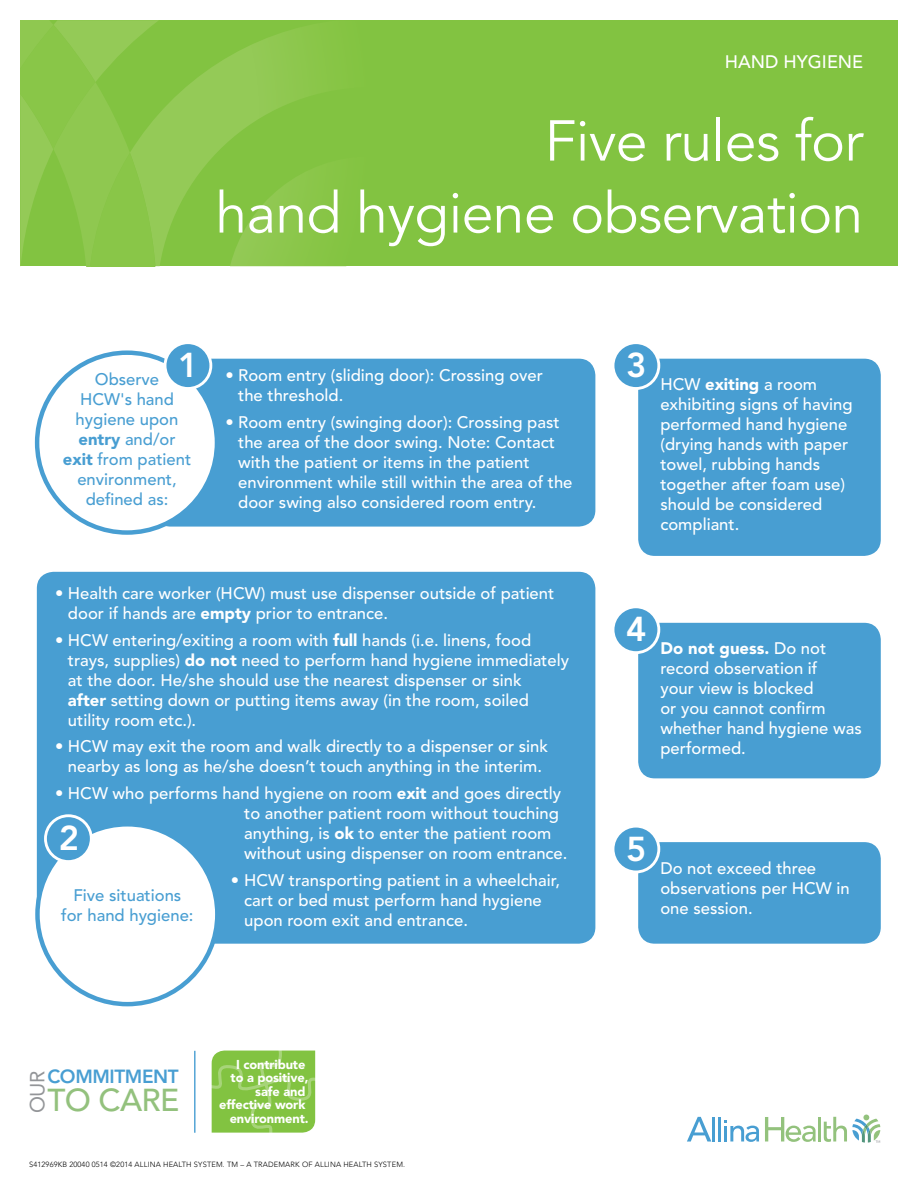
<style>
.page{position:relative;width:918px;height:1188px;background:#fff}
.page>*{position:absolute;margin:0;border:0;box-sizing:border-box;transform-origin:0 0}
.t1{font:57px/72px "Avenir LT Std";letter-spacing:-.01em;color:#fff;text-align:right}
.t2{font:800 34.35px "Avenir LT Std";color:#fff}
.t3{font:500 31.5px "Avenir LT Std";letter-spacing:-.02em;color:#93c17d}
.t4{font:20.4px "Avenir LT Std";color:#939598}
.t5{font:800 18.9px "Avenir LT Std";letter-spacing:-.02em;color:#489ed2}
.t6{font:500 18px "Avenir LT Std";color:#fff}
.t7{font:500 16.65px/20px "Avenir LT Std";color:#fff}
.t8{font:500 16.65px/20px "Avenir LT Std";color:#489ed2;text-align:center}
.t9{font:900 12.9px/13.5px "Avenir LT Std";letter-spacing:-.01em;color:#fff;text-align:right}
.t10{font:300 7.5px "Avenir LT Std";letter-spacing:.02em;color:#000}
.s1{font-weight:900}
</style>
<div class="page">
<div style="left:20px;top:20px;width:878px;height:246px;background:#82c341"></div>
<svg style="left:157px;top:20px;width:152px;height:246px"></svg>
<svg style="left:20px;top:20px;width:137px;height:246px"></svg>
<hr style="left:194px;top:1051px;width:2px;height:82px;background:#489ed2">
<svg style="left:212px;top:1050px;width:103px;height:83px;background:#88c54a"></svg>
<div style="left:153px;top:358px;width:443px;height:170px;background:#489ed2;border-radius:18px"></div>
<div style="left:152px;top:357px;width:445px;height:172px;border:2px solid #fff;border-radius:18px"></div>
<div style="left:36px;top:571px;width:560px;height:374px;background:#489ed2;border-radius:18px"></div>
<div style="left:35px;top:570px;width:562px;height:376px;border:2px solid #fff;border-radius:18px"></div>
<div style="left:37px;top:353px;width:180px;height:180px;background:#fff;border-radius:50%"></div>
<div style="left:35px;top:350px;width:184px;height:185px;border:4px solid #489ed2;border-radius:50%"></div>
<div style="left:165px;top:343px;width:46px;height:46px;background:#489ed2;border-radius:50%"></div>
<div style="left:164px;top:341px;width:48px;height:49px;border:3px solid #fff;border-radius:50%"></div>
<div style="left:37px;top:824px;width:180px;height:180px;background:#fff;border-radius:50%"></div>
<div style="left:35px;top:822px;width:185px;height:184px;border:4px solid #489ed2;border-radius:50%"></div>
<div style="left:45px;top:816px;width:46px;height:46px;background:#489ed2;border-radius:50%"></div>
<div style="left:44px;top:814px;width:49px;height:49px;border:3px solid #fff;border-radius:50%"></div>
<div style="left:637px;top:358px;width:245px;height:199px;background:#489ed2;border-radius:18px"></div>
<div style="left:636px;top:357px;width:247px;height:201px;border:2px solid #fff;border-radius:18px"></div>
<div style="left:613px;top:343px;width:46px;height:46px;background:#489ed2;border-radius:50%"></div>
<div style="left:612px;top:341px;width:48px;height:49px;border:3px solid #fff;border-radius:50%"></div>
<div style="left:637px;top:622px;width:245px;height:157px;background:#489ed2;border-radius:18px"></div>
<div style="left:636px;top:621px;width:247px;height:159px;border:2px solid #fff;border-radius:18px"></div>
<div style="left:613px;top:607px;width:46px;height:46px;background:#489ed2;border-radius:50%"></div>
<div style="left:612px;top:605px;width:48px;height:49px;border:3px solid #fff;border-radius:50%"></div>
<div style="left:637px;top:841px;width:245px;height:104px;background:#489ed2;border-radius:18px"></div>
<div style="left:636px;top:840px;width:247px;height:106px;border:2px solid #fff;border-radius:18px"></div>
<div style="left:613px;top:826px;width:46px;height:46px;background:#489ed2;border-radius:50%"></div>
<div style="left:612px;top:825px;width:48px;height:48px;border:3px solid #fff;border-radius:50%"></div>
<hr style="left:712px;top:1117px;width:3px;height:24px;background:#489ed2">
<hr style="left:718px;top:1117px;width:3px;height:24px;background:#489ed2">
<hr style="left:818px;top:1117px;width:3px;height:24px;background:#93c27d">
<svg style="left:824px;top:1115px;width:56px;height:28px"></svg>
<svg style="left:724px;top:1120px;width:35px;height:22px"></svg>
<svg style="left:687px;top:1117px;width:24px;height:25px"></svg>
<svg style="left:765px;top:1117px;width:51px;height:25px"></svg>
<p class="t6" style="left:725px;top:51px;width:140px">HAND HYGIENE</p>
<h1 class="t1" style="left:216px;top:107px;width:649px">Five rules for<br>hand hygiene observation</h1>
<h2 class="t2" style="left:178px;top:345px;width:22px">1</h2>
<p class="t8" style="left:63px;top:369px;width:130px">Observe<br>HCW's hand hygiene upon <span class="s1">entry</span> and/or <span class="s1">exit</span> from patient environment, defined as:</p>
<p class="t7" style="left:238px;top:366px;width:306px;text-indent:-13px">• Room entry (sliding door): Crossing over the threshold.</p>
<p class="t7" style="left:238px;top:413px;width:336px;text-indent:-13px">• Room entry (swinging door): Crossing past the area of the door swing. Note: Contact with the patient or items in the patient environment while still within the area of the door swing also considered room entry.</p>
<p class="t7" style="left:660px;top:375px;width:194px;text-indent:-34px"><sup>3</sup> HCW <span class="s1">exiting</span> a room exhibiting signs of having performed hand hygiene (drying hands with paper towel, rubbing hands together after foam use) should be considered compliant.</p>
<p class="t7" style="left:68px;top:584px;width:488px;text-indent:-13px">• Health care worker (HCW) must use dispenser outside of patient door if hands are <span class="s1">empty</span> prior to entrance.</p>
<p class="t7" style="left:68px;top:630px;width:503px;text-indent:-13px">• HCW entering/exiting a room with <span class="s1">full</span> hands (i.e. linens, food trays, supplies) <span class="s1">do not</span> need to perform hand hygiene immediately at the door. He/she should use the nearest dispenser or sink<br><span class="s1">after</span> setting down or putting items away (in the room, soiled utility room etc.).</p>
<p class="t7" style="left:55px;top:737px;width:494px;text-align:center">• HCW may exit the room and walk directly to a dispenser or sink nearby as long as he/she doesn’t touch anything in the interim.</p>
<p class="t7" style="left:244px;top:784px;width:325px;text-indent:-189px">• HCW who performs hand hygiene on room <span class="s1">exit</span> and goes directly to another patient room without touching anything, is <span class="s1">ok</span> to enter the patient room without using dispenser on room entrance.</p>
<p class="t7" style="left:244px;top:870px;width:317px;text-indent:-13px">• HCW transporting patient in a wheelchair, cart or bed must perform hand hygiene upon room exit and entrance.</p>
<h2 class="t2" style="left:59px;top:818px;width:22px">2</h2>
<p class="t8" style="left:61px;top:886px;width:134px">Five situations for hand hygiene:</p>
<p class="t5" style="left:47px;top:1066px;width:133px">COMMITMENT</p>
<p class="t4" style="left:26px;top:1113px;width:44px;rotate:-90deg">OUR</p>
<h3 class="t3" style="left:47px;top:1082px;width:134px">TO CARE</h3>
<p class="t9" style="left:219px;top:1057px;width:91px">I contribute<br>to a positive, safe and effective work environment.</p>
<p class="t10" style="left:29px;top:1160px;width:377px">S412969KB 20040 0514 ©2014 ALLINA HEALTH SYSTEM. TM – A TRADEMARK OF ALLINA HEALTH SYSTEM.</p>
<p class="t7" style="left:660px;top:639px;width:203px;text-indent:-34px"><sup>4</sup> <span class="s1">Do not guess.</span> Do not record observation if<br>your view is blocked<br>or you cannot confirm whether hand hygiene was performed.</p>
<p class="t7" style="left:660px;top:858px;width:191px;text-indent:-34px"><sup>5</sup> Do not exceed three observations per HCW in one session.</p>
</div>
